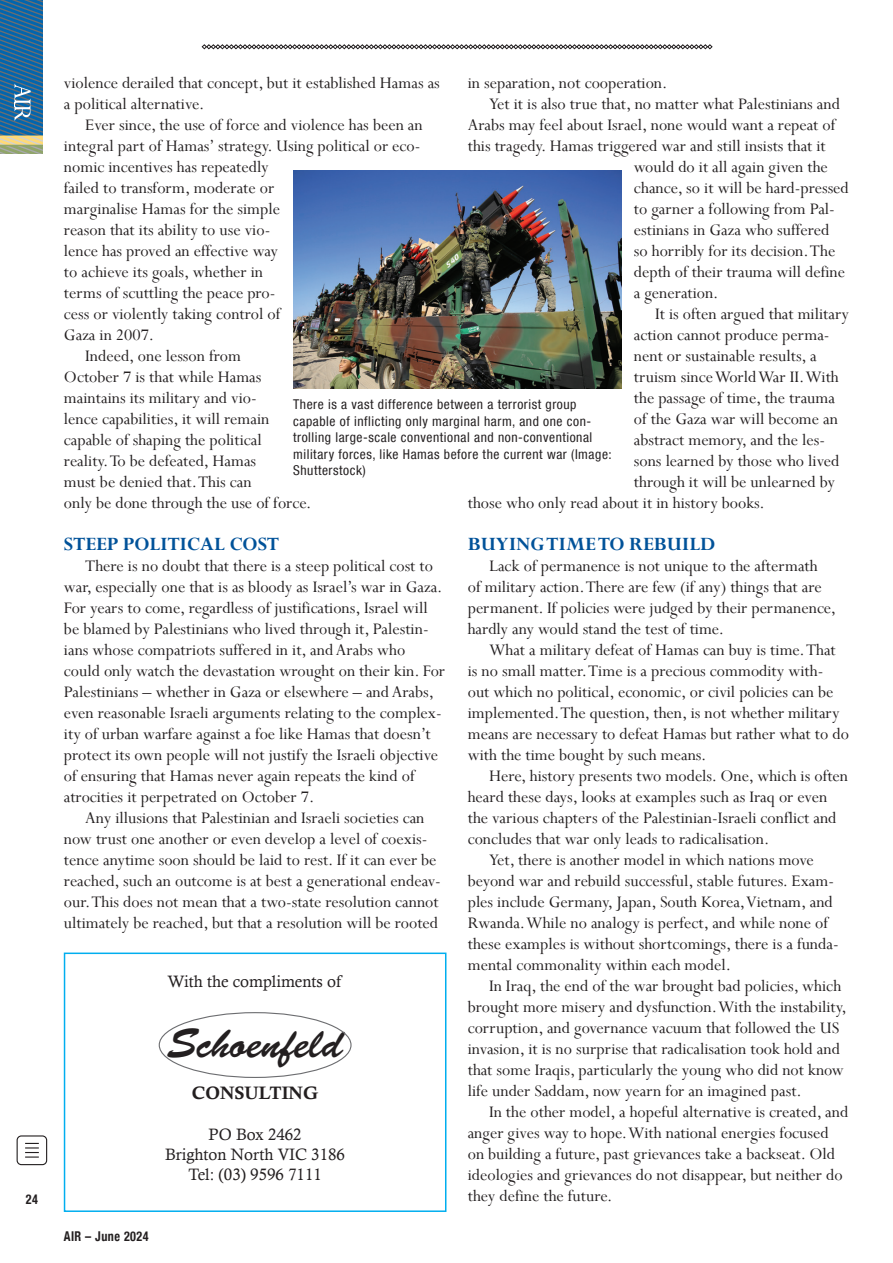
<style>
.page{position:relative;width:893px;height:1263px;background:#fff}
.page>*{position:absolute;margin:0;border:0;box-sizing:border-box;transform-origin:0 0}
.t1{font:42px "Brush Script Std";color:#231f20}
.Sub_heading_-_caps{font:700 21px "Perpetua";color:#015299}
.Copy_General{font:18px/21px "Perpetua";color:#231f20}
.t2{font:18px "Calis MT Bol";color:#231f20}
.t3{font:16.5px "Calisto";color:#231f20}
.t4{font:condensed 13.5px/16.5px "Helvetica Neue LT Com";letter-spacing:.04em;color:#231f20}
.t5{font:700 condensed 13.5px "Helvetica Neue";letter-spacing:.04em;color:#231f20;scale:.9 1}
</style>
<div class="page">
<svg style="left:202px;top:44px;width:510px;height:5px"></svg>
<div style="left:17px;top:1135px;width:30px;height:30px;border:1px solid #231f20;border-radius:4px"></div>
<svg style="left:25px;top:1143px;width:14px;height:14px"></svg>
<svg style="left:0;top:0;width:43px;height:153px;background:#3b769a"></svg>
<div style="left:64px;top:952px;width:382px;height:260px;border:2px solid #00aeef"></div>
<img style="left:293px;top:170px;width:328px;height:219px">
<p class="t5" style="left:26px;top:1188px;width:15px">24</p>
<p class="Copy_General" style="left:64px;top:72px;width:377px">violence derailed that concept, but it established Hamas as a political alternative.</p>
<p class="Copy_General" style="left:64px;top:114px;width:360px;text-indent:21px">Ever since, the use of force and violence has been an integral part of Hamas’ strategy. Using political or eco&shy;nomic incentives has repeatedly<br>failed to transform, moderate or<br>marginalise Hamas for the simple<br>reason that its ability to use vio-<br>lence has proved an effective way<br>to achieve its goals, whether in<br>terms of scuttling the peace pro-<br>cess or violently taking control of<br>Gaza in 2007.</p>
<p class="Copy_General" style="left:64px;top:345px;width:249px;text-indent:21px">Indeed, one lesson from<br>October 7 is that while Hamas maintains its military and vio-<br>lence capabilities, it will remain capable of shaping the political<br>reality. To be defeated, Hamas<br>must be denied that. This can<br>only be done through the use of force.</p>
<p class="Sub_heading_-_caps" style="left:64px;top:531px;width:217px">STEEP POLITICAL COST</p>
<p class="Copy_General" style="left:64px;top:555px;width:383px;text-indent:21px">There is no doubt that there is a steep political cost to war, especially one that is as bloody as Israel’s war in Gaza.<br>For years to come, regardless of justifications, Israel will be blamed by Palestinians who lived through it, Palestin&shy;ians whose compatriots suffered in it, and Arabs who could only watch the devastation wrought on their kin. For Palestinians – whether in Gaza or elsewhere – and Arabs, even reasonable Israeli arguments relating to the complex&shy;ity of urban warfare against a foe like Hamas that doesn’t protect its own people will not justify the Israeli objective of ensuring that Hamas never again repeats the kind of atrocities it perpetrated on October 7.</p>
<p class="Copy_General" style="left:64px;top:807px;width:378px;text-indent:21px">Any illusions that Palestinian and Israeli societies can now trust one another or even develop a level of coexis&shy;tence anytime soon should be laid to rest. If it can ever be reached, such an outcome is at best a generational endeav&shy;our. This does not mean that a two-state resolution cannot ultimately be reached, but that a resolution will be rooted</p>
<p class="Copy_General" style="left:468px;top:72px;width:201px">in separation, not cooperation.</p>
<p class="Copy_General" style="left:489px;top:93px;width:352px">Yet it is also true that, no matter what Palestinians and</p>
<p class="Copy_General" style="left:468px;top:114px;width:369px">Arabs may feel about Israel, none would want a repeat of</p>
<p class="Copy_General" style="left:468px;top:135px;width:360px">this tragedy. Hamas triggered war and still insists that it</p>
<p class="Copy_General" style="left:634px;top:156px;width:195px">would do it all again given the</p>
<p class="Copy_General" style="left:634px;top:177px;width:216px">chance, so it will be hard-pressed</p>
<p class="Copy_General" style="left:634px;top:198px;width:203px">to garner a following from Pal-</p>
<p class="Copy_General" style="left:634px;top:219px;width:197px">estinians in Gaza who suffered</p>
<p class="Copy_General" style="left:634px;top:240px;width:203px">so horribly for its decision. The</p>
<p class="Copy_General" style="left:634px;top:261px;width:213px">depth of their trauma will define</p>
<p class="Copy_General" style="left:634px;top:282px;width:86px">a generation.</p>
<p class="Copy_General" style="left:655px;top:303px;width:195px">It is often argued that military</p>
<p class="Copy_General" style="left:634px;top:324px;width:197px">action cannot produce perma-</p>
<p class="Copy_General" style="left:634px;top:345px;width:184px">nent or sustainable results, a</p>
<p class="Copy_General" style="left:634px;top:366px;width:206px">truism since World War II. With</p>
<p class="Copy_General" style="left:634px;top:387px;width:203px">the passage of time, the trauma</p>
<p class="Copy_General" style="left:634px;top:408px;width:206px">of the Gaza war will become an</p>
<p class="Copy_General" style="left:634px;top:429px;width:193px">abstract memory, and the les-</p>
<p class="Copy_General" style="left:634px;top:450px;width:207px">sons learned by those who lived</p>
<p class="Copy_General" style="left:634px;top:471px;width:203px">through it will be unlearned by</p>
<p class="Copy_General" style="left:468px;top:492px;width:299px">those who only read about it in history books.</p>
<p class="Sub_heading_-_caps" style="left:468px;top:531px;width:249px">BUYING TIME TO REBUILD</p>
<p class="Copy_General" style="left:468px;top:555px;width:370px;text-indent:21px">Lack of permanence is not unique to the aftermath<br>of military action. There are few (if any) things that are permanent. If policies were judged by their permanence, hardly any would stand the test of time.</p>
<p class="Copy_General" style="left:468px;top:639px;width:383px;text-indent:21px">What a military defeat of Hamas can buy is time. That is no small matter. Time is a precious commodity with&shy;out which no political, economic, or civil policies can be implemented. The question, then, is not whether military means are necessary to defeat Hamas but rather what to do with the time bought by such means.</p>
<p class="Copy_General" style="left:468px;top:765px;width:382px;text-indent:21px">Here, history presents two models. One, which is often heard these days, looks at examples such as Iraq or even the various chapters of the Palestinian-Israeli conflict and concludes that war only leads to radicalisation.</p>
<p class="Copy_General" style="left:468px;top:849px;width:372px;text-indent:21px">Yet, there is another model in which nations move beyond war and rebuild successful, stable futures. Exam&shy;ples include Germany, Japan, South Korea, Vietnam, and Rwanda. While no analogy is perfect, and while none of these examples is without shortcomings, there is a funda&shy;mental commonality within each model.</p>
<p class="Copy_General" style="left:468px;top:975px;width:381px;text-indent:21px">In Iraq, the end of the war brought bad policies, which brought more misery and dysfunction. With the instability, corruption, and governance vacuum that followed the US invasion, it is no surprise that radicalisation took hold and that some Iraqis, particularly the young who did not know life under Saddam, now yearn for an imagined past.</p>
<p class="Copy_General" style="left:468px;top:1101px;width:382px;text-indent:21px">In the other model, a hopeful alternative is created, and anger gives way to hope. With national energies focused on building a future, past grievances take a backseat. Old ideologies and grievances do not disappear, but neither do they define the future.</p>
<p class="t4" style="left:293px;top:396px;width:320px">There is a vast difference between a terrorist group capable of inflicting only marginal harm, and one con&shy;trolling large-scale conventional and non-conventional military forces, like Hamas before the current war (Image:<br>Shutterstock)</p>
<p class="t3" style="left:167px;top:972px;width:175px">With the compliments of</p>
<p class="t1" style="left:167px;top:1020px;width:178px">Schoenfeld</p>
<p class="t2" style="left:192px;top:1082px;width:128px">CONSULTING</p>
<p class="t3" style="left:209px;top:1125px;width:95px">PO Box 2462</p>
<p class="t3" style="left:165px;top:1145px;width:181px">Brighton North VIC 3186</p>
<p class="t3" style="left:188px;top:1165px;width:135px">Tel: (03) 9596 7111</p>
<p class="t5" style="left:64px;top:1225px;width:96px">AIR – June 2024</p>
</div>
